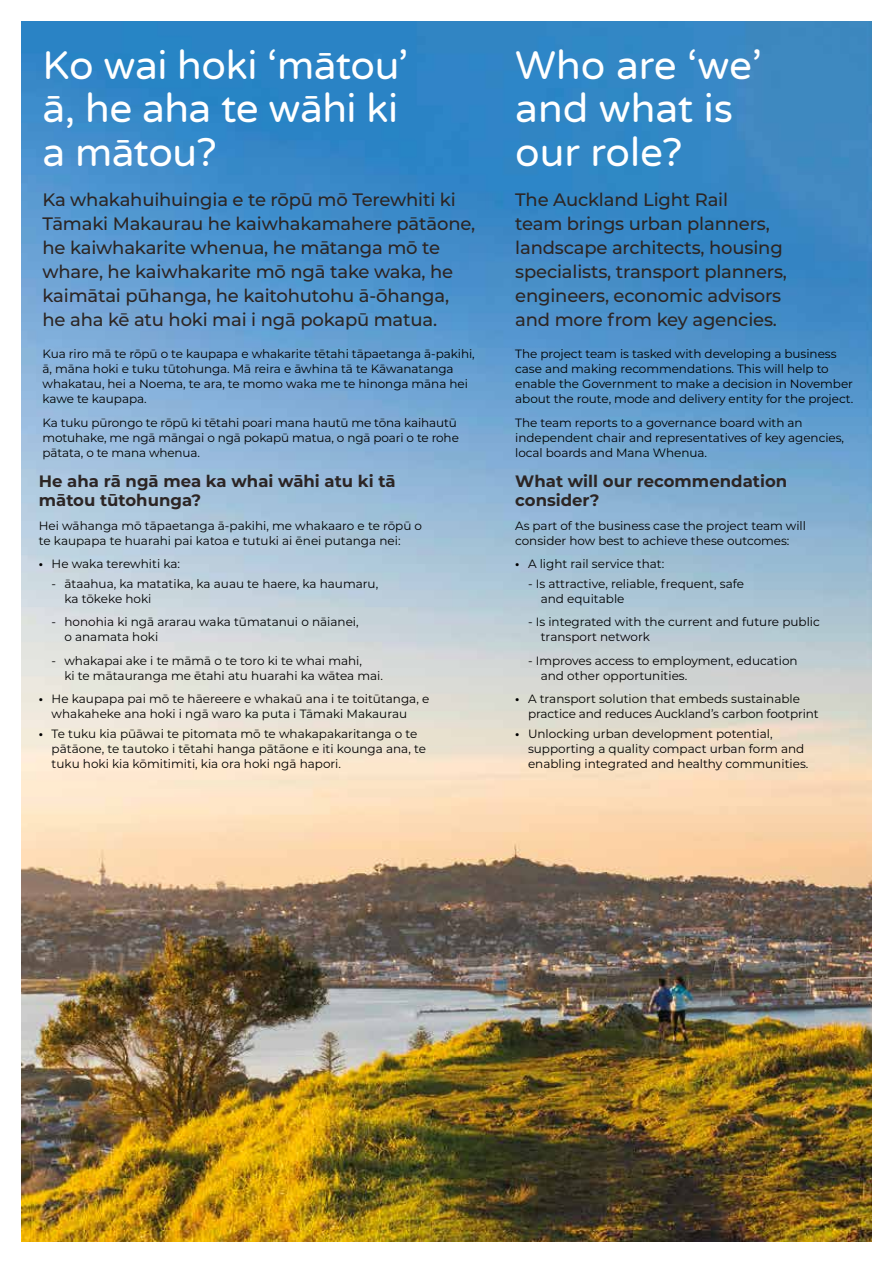
<style>
.page{position:relative;width:893px;height:1263px;background:#fff}
.page>*{position:absolute;margin:0;border:0;box-sizing:border-box;transform-origin:0 0}
.t1{font:40.5px/43.5px "Varela Round";letter-spacing:-.01em;color:#fff}
.t2{font:500 18px/24px "Montserrat";letter-spacing:-.01em;color:#2c2524}
.t3{font:700 16.5px/19.5px "Montserrat";color:#2c2524}
.t4{font:12px/15px "Montserrat";letter-spacing:-.005em;color:#000}
.s1{font-weight:700}
</style>
<div class="page">
<img style="left:21px;top:21px;width:851px;height:1221px">
<h1 class="t1" style="left:43px;top:42px;width:367px">Ko wai hoki ‘mātou’ ā, he aha te wāhi ki a mātou?</h1>
<p class="t2" style="left:43px;top:187px;width:434px">Ka whakahuihuingia e te rōpū mō Terewhiti ki Tāmaki Makaurau he kaiwhakamahere pātāone, he kaiwhakarite whenua, he mātanga mō te whare, he kaiwhakarite mō ngā take waka, he kaimātai pūhanga, he kaitohutohu ā-ōhanga, he aha kē atu hoki mai i ngā pokapū matua.</p>
<p class="t4" style="left:43px;top:346px;width:434px">Kua riro mā te rōpū o te kaupapa e whakarite tētahi tāpaetanga ā-pakihi, ā, māna hoki e tuku tūtohunga. Mā reira e āwhina tā te Kāwanatanga whakatau, hei a Noema, te ara, te momo waka me te hinonga māna hei kawe te kaupapa.</p>
<p class="t4" style="left:43px;top:415px;width:418px">Ka tuku pūrongo te rōpū ki tētahi poari mana hautū me tōna kaihautū motuhake, me ngā māngai o ngā pokapū matua, o ngā poari o te rohe pātata, o te mana whenua.</p>
<h3 class="t3" style="left:39px;top:470px;width:358px">He aha rā ngā mea ka whai wāhi atu ki tā mātou tūtohunga?</h3>
<p class="t4" style="left:39px;top:518px;width:385px">Hei wāhanga mō tāpaetanga ā-pakihi, me whakaaro e te rōpū o te kaupapa te huarahi pai katoa e tutuki ai ēnei putanga nei:</p>
<p class="t4" style="left:39px;top:556px;width:143px"><span class="s1">•</span> He waka terewhiti ka:</p>
<p class="t4" style="left:64px;top:575px;width:315px;text-indent:-13px">- ātaahua, ka matatika, ka auau te haere, ka haumaru, ka tōkeke hoki</p>
<p class="t4" style="left:64px;top:614px;width:296px;text-indent:-13px">- honohia ki ngā ararau waka tūmatanui o nāianei, o anamata hoki</p>
<p class="t4" style="left:64px;top:652px;width:320px;text-indent:-13px">- whakapai ake i te māmā o te toro ki te whai mahi,<br>ki te mātauranga me ētahi atu huarahi ka wātea mai.</p>
<p class="t4" style="left:52px;top:691px;width:379px;text-indent:-13px"><span class="s1">•</span> He kaupapa pai mō te hāereere e whakaū ana i te toitūtanga, e whakaheke ana hoki i ngā waro ka puta i Tāmaki Makaurau</p>
<p class="t4" style="left:52px;top:725px;width:376px;text-indent:-13px"><span class="s1">•</span> Te tuku kia pūāwai te pitomata mō te whakapakaritanga o te pātāone, te tautoko i tētahi hanga pātāone e iti kounga ana, te tuku hoki kia kōmitimiti, kia ora hoki ngā hapori.</p>
<h1 class="t1" style="left:515px;top:42px;width:248px">Who are ‘we’ and what is our role?</h1>
<h2 class="t2" style="left:515px;top:187px;width:273px">The Auckland Light Rail<br>team brings urban planners, landscape architects, housing specialists, transport planners, engineers, economic advisors and more from key agencies.</h2>
<p class="t4" style="left:515px;top:346px;width:339px">The project team is tasked with developing a business case and making recommendations. This will help to enable the Government to make a decision in November about the route, mode and delivery entity for the project.</p>
<p class="t4" style="left:515px;top:415px;width:330px">The team reports to a governance board with an independent chair and representatives of key agencies, local boards and Mana Whenua.</p>
<h3 class="t3" style="left:515px;top:470px;width:273px">What will our recommendation consider?</h3>
<p class="t4" style="left:515px;top:518px;width:292px">As part of the business case the project team will consider how best to achieve these outcomes:</p>
<p class="t4" style="left:515px;top:556px;width:151px"><span class="s1">•</span> A light rail service that:</p>
<p class="t4" style="left:541px;top:575px;width:205px;text-indent:-13px">- Is attractive, reliable, frequent, safe and equitable</p>
<p class="t4" style="left:541px;top:614px;width:281px;text-indent:-13px">- Is integrated with the current and future public transport network</p>
<p class="t4" style="left:541px;top:652px;width:258px;text-indent:-13px">- Improves access to employment, education and other opportunities.</p>
<p class="t4" style="left:528px;top:691px;width:292px;text-indent:-13px"><span class="s1">•</span> A transport solution that embeds sustainable practice and reduces Auckland’s carbon footprint</p>
<p class="t4" style="left:528px;top:725px;width:282px;text-indent:-13px"><span class="s1">•</span> Unlocking urban development potential, supporting a quality compact urban form and enabling integrated and healthy communities.</p>
</div>
